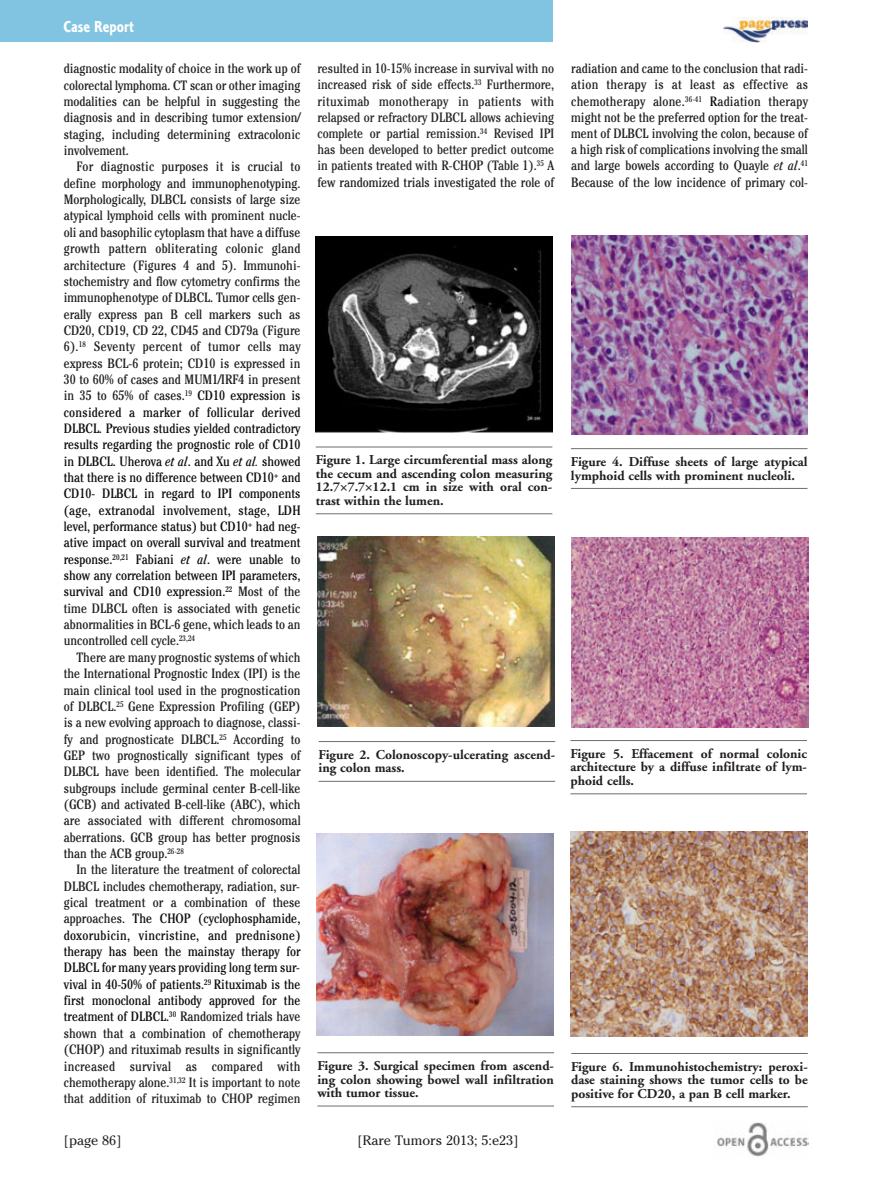
<style>
.page{position:relative;width:893px;height:1191px;background:#fff}
.page>*{position:absolute;margin:0;border:0;box-sizing:border-box;transform-origin:0 0}
.t1{font:16.5px "Corinthian Bold Condensed Plain";color:#fff}
.t2{font:condensed 13.5px/16.4px "Cheltenham";color:#231f20;text-align:justify}
.t3{font:700 13.5px/13.5px "Adobe Garamond";color:#231f20;text-align:justify}
.t4{font:condensed 13.5px/16.2px "Cheltenham";color:#262626;text-align:justify}
.t5{font:13.5px "Cheltenham";color:#231f20}
.s1{color:#0d0d0d}
.s2{font-style:italic;color:#0d0d0d}
.s3{color:#262626}
.s4{color:#231f20}
.s5{font-style:italic}
</style>
<div class="page">
<div style="left:0;top:0;width:553px;height:42px;background:#81c4e2"></div>
<img style="left:717px;top:1123px;width:91px;height:34px">
<img style="left:723px;top:17px;width:84px;height:26px">
<hr style="left:316px;top:446px;width:236px;height:1px;background:#6c6d70">
<hr style="left:316px;top:513px;width:236px;height:1px;background:#6c6d70">
<img style="left:316px;top:237px;width:236px;height:196px">
<img style="left:318px;top:536px;width:236px;height:191px">
<img style="left:317px;top:833px;width:236px;height:202px">
<img style="left:571px;top:537px;width:237px;height:190px">
<img style="left:570px;top:831px;width:237px;height:205px">
<img style="left:571px;top:236px;width:237px;height:199px">
<hr style="left:319px;top:741px;width:236px;height:1px;background:#6c6d70">
<hr style="left:319px;top:781px;width:236px;height:1px;background:#6c6d70">
<hr style="left:317px;top:1052px;width:237px;height:1px;background:#6c6d70">
<hr style="left:317px;top:1105px;width:237px;height:1px;background:#6c6d70">
<hr style="left:571px;top:448px;width:236px;height:1px;background:#6c6d70">
<hr style="left:571px;top:488px;width:236px;height:1px;background:#6c6d70">
<hr style="left:570px;top:740px;width:237px;height:1px;background:#6c6d70">
<hr style="left:570px;top:793px;width:237px;height:1px;background:#6c6d70">
<hr style="left:571px;top:1053px;width:237px;height:1px;background:#6c6d70">
<hr style="left:571px;top:1106px;width:237px;height:1px;background:#6c6d70">
<p class="t1" style="left:63px;top:21px;width:72px">Case Report</p>
<p class="t2" style="left:64px;top:62px;width:238px">diagnostic modality of choice in the work up of colorectal lymphoma. CT scan or other imaging modalities can be helpful in suggesting the diagnosis and in describing tumor extension/ staging, including determining extracolonic involvement.</p>
<p class="t2" style="left:64px;top:160px;width:238px;text-indent:13px">For diagnostic purposes it is crucial to define morphology and immunophenotyping.<br>Morphologically, DLBCL consists of large size atypical lymphoid cells with prominent nucle&shy;oli and basophilic cytoplasm that have a diffuse growth pattern obliterating colonic gland architecture (Figures 4 and 5). Immunohi - stochemistry and flow cytometry confirms the immunophenotype of DLBCL. Tumor cells gen&shy;erally express pan B cell markers such as CD20, CD19, CD 22, CD45 and CD79a (Figure 6).<sup>18</sup> Seventy percent of tumor cells may express BCL-6 protein; CD10 is expressed in 30 to 60% of cases and MUM1/IRF4 in present in 35 to 65% of cases.<sup>19</sup> <span class="s1">CD10 expression is considered a marker of follicular derived DLBCL. Previous studies yielded contradictory results regarding the prognostic role of CD10 in DLBCL. Uherova</span> <span class="s2">et al</span><span class="s1">. and Xu</span> <span class="s2">et al.</span> <span class="s1">showed that there is no difference between CD10</span><sup>+</sup> <span class="s1">and CD10- DLBCL in regard to IPI components (age, extranodal involvement, stage, LDH level, performance status) but CD10</span><sup>+</sup> <span class="s1">had neg&shy;ative impact on overall survival and treatment response.</span><sup>20,21</sup> <span class="s1">Fabiani</span> <span class="s2">et al</span><span class="s1">. were unable to show any correlation between IPI parameters, survival and CD10 expression.</span><sup>22</sup> Most of the time DLBCL often is associated with genetic abnormalities in BCL-6 gene, which leads to an uncontrolled cell cycle.<sup>23,24</sup></p>
<p class="t2" style="left:64px;top:650px;width:238px;text-indent:13px">There are many prognostic systems of which the International Prognostic Index (IPI) is the main clinical tool used in the prognostication of DLBCL.<sup>25</sup> Gene Expression Profiling (GEP) is a new evolving approach to diagnose, classi&shy;fy and prognosticate DLBCL.<sup>25</sup> According to GEP two prognostically significant types of DLBCL have been identified. The molecular subgroups include germinal center B-cell-like (GCB) and activated B-cell-like (ABC), which are associated with different chromosomal aberrations. GCB group has better prognosis than the ACB group.<sup>26-28</sup></p>
<p class="t2" style="left:64px;top:862px;width:238px;text-indent:13px">In the literature the treatment of colorectal DLBCL includes chemotherapy, radiation, sur&shy;gical treatment or a combination of these approaches. <span class="s1">The CHOP (cyclophosphamide, doxorubicin, vincristine, and prednisone) therapy has been the mainstay therapy for DLBCL for many years providing long term sur&shy;vival in 40-50% of patients.</span><sup>29</sup> <span class="s1">Rituximab is the first monoclonal antibody approved for the treatment of DLBCL.</span><sup>30</sup> Randomized trials have shown that a combination of chemotherapy (CHOP) and rituximab results in significantly increased survival as compared with chemotherapy alone.<sup>31,32</sup> <span class="s3">It is important to note that addition of rituximab to CHOP regimen</span></p>
<p class="t4" style="left:317px;top:62px;width:238px">resulted in 10-15% increase in survival with no increased risk of side effects.<sup>33</sup> Furthermore, rituximab monotherapy in patients with relapsed or refractory DLBCL allows achieving complete or partial remission.<sup>34</sup> Revised IPI has been developed to better predict outcome in patients treated with R-CHOP (Table 1).<sup>35</sup> <span class="s4">A few randomized trials investigated the role of</span></p>
<p class="t2" style="left:571px;top:62px;width:238px">radiation and came to the conclusion that radi&shy;ation therapy is at least as effective as chemotherapy alone.<sup>36-41</sup> <span class="s1">R</span>adiation therapy might not be the preferred option for the treat&shy;ment of DLBCL involving the colon, because of a high risk of complications involving the small and large bowels according to Quayle <span class="s5">et al</span>.<sup>41<br></sup>Because of the low incidence of primary col-</p>
<p class="t3" style="left:316px;top:454px;width:238px">Figure 1. Large circumferential mass along the cecum and ascending colon measuring 12.7 7.7 12.1 cm in size with oral con&shy;trast within the lumen.</p>
<p class="t3" style="left:571px;top:456px;width:238px">Figure 4. Diffuse sheets of large atypical lymphoid cells with prominent nucleoli.</p>
<p class="t3" style="left:319px;top:749px;width:238px">Figure 2. Colonoscopy-ulcerating ascend&shy;ing colon mass.</p>
<p class="t3" style="left:570px;top:748px;width:238px">Figure 5. Effacement of normal colonic architecture by a diffuse infiltrate of lym&shy;phoid cells.</p>
<p class="t3" style="left:317px;top:1060px;width:238px">Figure 3. Surgical specimen from ascend&shy;ing colon showing bowel wall infiltration with tumor tissue.</p>
<p class="t3" style="left:571px;top:1061px;width:238px">Figure 6. Immunohistochemistry: peroxi&shy;dase staining shows the tumor cells to be positive for CD20, a pan B cell marker.</p>
<p class="t5" style="left:64px;top:1132px;width:59px">[page 86]</p>
<p class="t5" style="left:357px;top:1132px;width:163px">[Rare Tumors 2013; 5:e23]</p>
</div>
